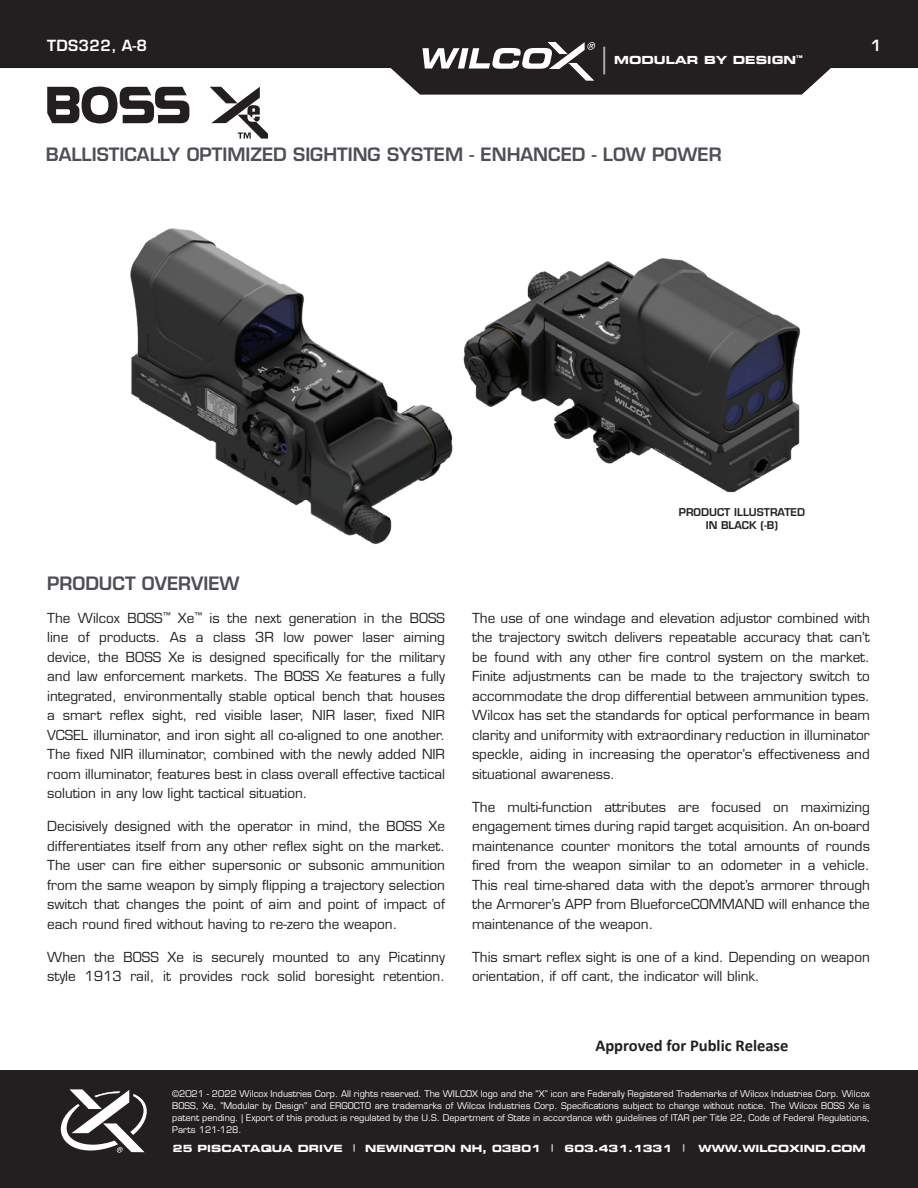
<style>
.page{position:relative;width:918px;height:1188px;background:#fff}
.page>*{position:absolute;margin:0;border:0;box-sizing:border-box;transform-origin:0 0}
.t1{font:600 18px "Eurostile LT Std";color:#4d4f54}
.t2{font:700 16.5px "Calibri";letter-spacing:-.005em;color:#231f20}
.t3{font:600 15px "Eurostile LT Std";letter-spacing:.025em;color:#fff}
.t4{font:13.5px/19.5px "Eurostile LT Std";color:#231f20;text-align:justify}
.t5{font:11.1px "Eurostile LT Std Bold Ex 2";color:#fff}
.t6{font:600 10.5px/12.6px "Eurostile LT Std";color:#231f20;text-align:center}
.t7{font:9.9px "Eurostile LT Std Bold Ex 2";color:#fff}
.t8{font:9px/12px "Eurostile LT Std";color:#fff;text-align:justify}
</style>
<div class="page">
<svg style="left:0;top:0;width:918px;height:95px;fill:#231f20"></svg>
<svg style="left:423px;top:42px;width:172px;height:39px"></svg>
<hr style="left:603px;top:47px;width:2px;height:27px;background:#a2aaad">
<div style="left:0;top:1070px;width:918px;height:118px;background:#231f20"></div>
<svg style="left:61px;top:1089px;width:86px;height:64px"></svg>
<svg style="left:353px;top:1144px;width:2px;height:8px"></svg>
<svg style="left:551px;top:1144px;width:2px;height:8px"></svg>
<svg style="left:47px;top:87px;width:142px;height:36px"></svg>
<svg style="left:210px;top:87px;width:58px;height:52px"></svg>
<img style="left:476px;top:258px;width:325px;height:235px">
<img style="left:130px;top:228px;width:346px;height:317px">
<p class="t3" style="left:47px;top:36px;width:101px">TDS322, A-8</p>
<p class="t5" style="left:614px;top:52px;width:190px">MODULAR BY DESIGN<sup>™</sup></p>
<h1 class="t1" style="left:46px;top:143px;width:677px">BALLISTICALLY OPTIMIZED SIGHTING SYSTEM - ENHANCED - LOW POWER</h1>
<p class="t3" style="left:871px;top:36px;width:12px">1</p>
<p class="t6" style="left:679px;top:506px;width:128px">PRODUCT ILLUSTRATED<br>IN BLACK (-B)</p>
<h1 class="t1" style="left:47px;top:572px;width:194px">PRODUCT OVERVIEW</h1>
<p class="t4" style="left:47px;top:608px;width:399px">The Wilcox BOSS<sup>™</sup> Xe<sup>™</sup> is the next generation in the BOSS line of products. As a class 3R low power laser aiming device, the BOSS Xe is designed specifically for the military and law enforcement markets. The BOSS Xe features a fully integrated, environmentally stable optical bench that houses a smart reflex sight, red visible laser, NIR laser, fixed NIR VCSEL illuminator, and iron sight all co-aligned to one another.<br>The fixed NIR illuminator, combined with the newly added NIR room illuminator, features best in class overall effective tactical solution in any low light tactical situation.</p>
<p class="t4" style="left:47px;top:817px;width:399px">Decisively designed with the operator in mind, the BOSS Xe differentiates itself from any other reflex sight on the market.<br>The user can fire either supersonic or subsonic ammunition from the same weapon by simply flipping a trajectory selection switch that changes the point of aim and point of impact of each round fired without having to re-zero the weapon.</p>
<p class="t4" style="left:47px;top:947px;width:399px">When the BOSS Xe is securely mounted to any Picatinny style 1913 rail, it provides rock solid boresight retention.</p>
<p class="t4" style="left:472px;top:608px;width:399px">The use of one windage and elevation adjustor combined with the trajectory switch delivers repeatable accuracy that can’t be found with any other fire control system on the market.<br>Finite adjustments can be made to the trajectory switch to accommodate the drop differential between ammunition types.<br>Wilcox has set the standards for optical performance in beam clarity and uniformity with extraordinary reduction in illuminator speckle, aiding in increasing the operator’s effectiveness and situational awareness.</p>
<p class="t4" style="left:472px;top:797px;width:399px">The multi-function attributes are focused on maximizing engagement times during rapid target acquisition. An on-board maintenance counter monitors the total amounts of rounds fired from the weapon similar to an odometer in a vehicle.<br>This real time-shared data with the depot’s armorer through the Armorer’s APP from BlueforceCOMMAND will enhance the maintenance of the weapon.</p>
<p class="t4" style="left:472px;top:947px;width:399px">This smart reflex sight is one of a kind. Depending on weapon orientation, if off cant, the indicator will blink.</p>
<p class="t2" style="left:595px;top:1039px;width:195px">Approved for Public Release</p>
<p class="t8" style="left:172px;top:1088px;width:699px">©2021 - 2022 Wilcox Industries Corp. All rights reserved. The WILCOX logo and the “X” icon are Federally Registered Trademarks of Wilcox Industries Corp. Wilcox BOSS, Xe, ”Modular by Design” and ERGOCTO are trademarks of Wilcox Industries Corp. Specifications subject to change without notice. The Wilcox BOSS Xe is patent pending. | Export of this product is regulated by the U.S. Department of State in accordance with guidelines of ITAR per Title 22, Code of Federal Regulations, Parts 121-128.</p>
<p class="t7" style="left:173px;top:1142px;width:171px">25 PISCATAQUA DRIVE</p>
<p class="t7" style="left:365px;top:1142px;width:177px">NEWINGTON NH, 03801</p>
<p class="t7" style="left:565px;top:1142px;width:109px">603.431.1331</p>
<p class="t7" style="left:698px;top:1142px;width:169px">WWW.WILCOXIND.COM</p>
</div>
